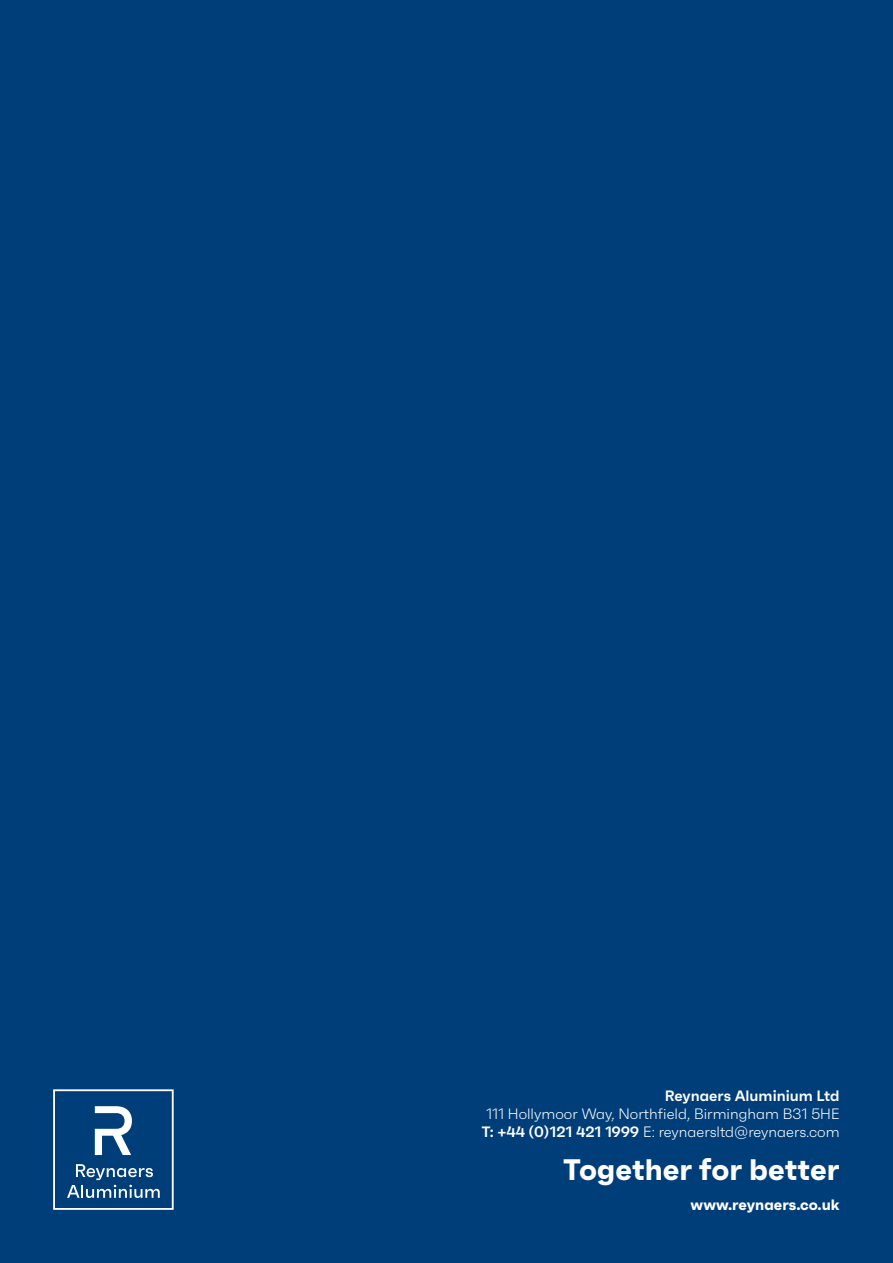
<style>
.page{position:relative;width:893px;height:1263px;background:#003e7a}
.page>*{position:absolute;margin:0;border:0;box-sizing:border-box;transform-origin:0 0}
.t1{font:700 29.7px "Faktum";color:#fff}
.t2{font:300 15px/18px "Faktum";color:#fff}
.t3{font:600 15px "Faktum";color:#fff}
.t4{font:700 15px "Faktum";color:#fff}
.s1{font-weight:600}
</style>
<div class="page">
<svg style="left:53px;top:1089px;width:121px;height:121px"></svg>
<p class="t3" style="left:665px;top:1087px;width:176px">Reynaers Aluminium Ltd</p>
<p class="t2" style="left:482px;top:1105px;width:360px">111 Hollymoor Way, Northfield, Birmingham B31 5HE<br><span class="s1">T: +44 (0)121 421 1999</span> E: reynaersltd@reynaers.com</p>
<h1 class="t1" style="left:563px;top:1151px;width:279px">Together for better</h1>
<p class="t4" style="left:691px;top:1195px;width:151px">www.reynaers.co.uk</p>
</div>
